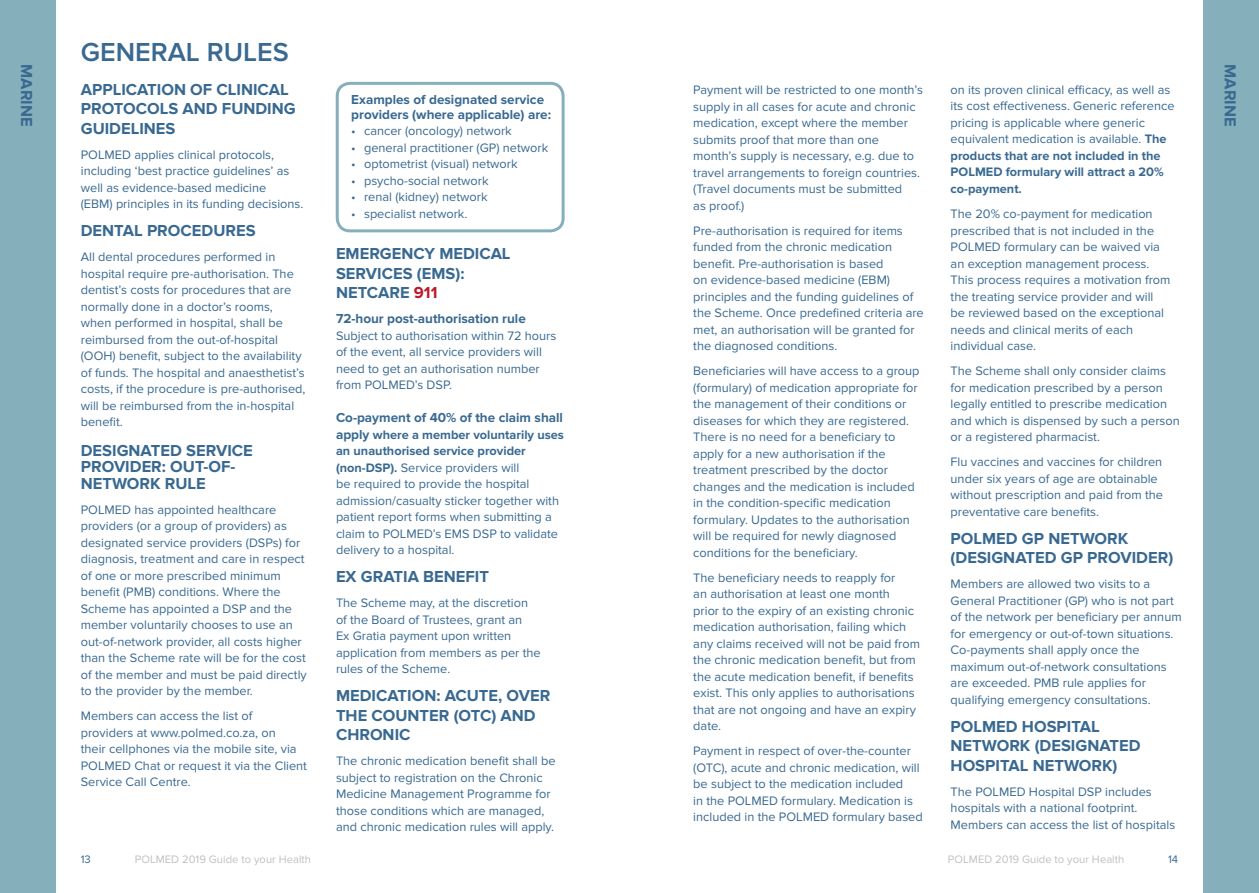
<style>
.page{position:relative;width:1259px;height:893px;background:#fff}
.page>*{position:absolute;margin:0;border:0;box-sizing:border-box;transform-origin:0 0}
.t1{font:600 27px "Proxima Nova";color:#396991}
.t2{font:700 16.5px/19.5px "Proxima Nova";color:#396991}
.t3{font:700 13.5px/15px "Proxima Nova";color:#396991}
.t4{font:12.75px/16.5px "Proxima Nova";color:#396991}
.t5{font:11.25px "Proxima Nova";color:#c0c0c0}
.t6{font:11.25px "Proxima Nova";color:#396991}
.s1{font-weight:700}
.s2{color:#bd182b}
.s3{font-weight:700;font-size:13.5px}
</style>
<div class="page">
<div style="left:1203px;top:0;width:56px;height:893px;background:#86afbc"></div>
<div style="left:0;top:0;width:55px;height:893px;background:#86afbc"></div>
<div style="left:336px;top:82px;width:228px;height:150px;border:3px solid #86afbc;border-radius:13px"></div>
<h1 class="t1" style="left:81px;top:36px;width:209px">GENERAL RULES</h1>
<p class="t2" style="left:36px;top:64px;width:64px;rotate:90deg">MARINE</p>
<p class="t2" style="left:1239px;top:64px;width:64px;rotate:90deg">MARINE</p>
<p class="t2" style="left:81px;top:80px;width:216px">APPLICATION OF CLINICAL<br>PROTOCOLS AND FUNDING<br>GUIDELINES</p>
<p class="t4" style="left:81px;top:147px;width:224px">POLMED applies clinical protocols, including ‘best practice guidelines’ as well as evidence-based medicine<br>(EBM) principles in its funding decisions.</p>
<p class="t2" style="left:81px;top:222px;width:176px">DENTAL PROCEDURES</p>
<p class="t4" style="left:81px;top:249px;width:226px">All dental procedures performed in hospital require pre-authorisation. The dentist’s costs for procedures that are normally done in a doctor’s rooms, when performed in hospital, shall be reimbursed from the out-of-hospital (OOH) benefit, subject to the availability of funds. The hospital and anaesthetist’s costs, if the procedure is pre-authorised, will be reimbursed from the in-hospital benefit.</p>
<p class="t2" style="left:81px;top:442px;width:174px;line-height:16.5px">DESIGNATED SERVICE<br>PROVIDER: OUT-OF-<br>NETWORK RULE</p>
<p class="t4" style="left:81px;top:501px;width:227px">POLMED has appointed healthcare providers (or a group of providers) as designated service providers (DSPs) for diagnosis, treatment and care in respect of one or more prescribed minimum benefit (PMB) conditions. Where the Scheme has appointed a DSP and the member voluntarily chooses to use an out-of-network provider, all costs higher than the Scheme rate will be for the cost of the member and must be paid directly to the provider by the member.</p>
<p class="t4" style="left:81px;top:708px;width:228px">Members can access the list of providers at www.polmed.co.za, on<br>their cellphones via the mobile site, via POLMED Chat or request it via the Client Service Call Centre.</p>
<p class="t4" style="left:950px;top:82px;width:225px">on its proven clinical efficacy, as well as its cost effectiveness. Generic reference pricing is applicable where generic equivalent medication is available. <span class="s1">The products that are not included in the POLMED formulary will attract a 20% co-payment.</span></p>
<p class="t4" style="left:950px;top:206px;width:221px">The 20% co-payment for medication prescribed that is not included in the POLMED formulary can be waived via an exception management process.<br>This process requires a motivation from the treating service provider and will be reviewed based on the exceptional needs and clinical merits of each individual case.</p>
<p class="t4" style="left:950px;top:363px;width:231px">The Scheme shall only consider claims for medication prescribed by a person legally entitled to prescribe medication and which is dispensed by such a person or a registered pharmacist.</p>
<p class="t4" style="left:950px;top:454px;width:214px">Flu vaccines and vaccines for children under six years of age are obtainable without prescription and paid from the preventative care benefits.</p>
<p class="t2" style="left:950px;top:529px;width:224px">POLMED GP NETWORK (DESIGNATED GP PROVIDER)</p>
<p class="t4" style="left:950px;top:576px;width:232px">Members are allowed two visits to a General Practitioner (GP) who is not part of the network per beneficiary per annum for emergency or out-of-town situations.<br>Co-payments shall apply once the maximum out-of-network consultations are exceeded. PMB rule applies for qualifying emergency consultations.</p>
<p class="t2" style="left:950px;top:717px;width:192px">POLMED HOSPITAL<br>NETWORK (DESIGNATED<br>HOSPITAL NETWORK)</p>
<p class="t4" style="left:950px;top:783px;width:226px">The POLMED Hospital DSP includes hospitals with a national footprint.<br>Members can access the list of hospitals</p>
<p class="t4" style="left:693px;top:82px;width:231px">Payment will be restricted to one month’s supply in all cases for acute and chronic medication, except where the member submits proof that more than one month’s supply is necessary, e.g. due to travel arrangements to foreign countries. (Travel documents must be submitted<br>as proof.)</p>
<p class="t4" style="left:693px;top:222px;width:232px">Pre-authorisation is required for items funded from the chronic medication benefit. Pre-authorisation is based<br>on evidence-based medicine (EBM) principles and the funding guidelines of the Scheme. Once predefined criteria are met, an authorisation will be granted for the diagnosed conditions.</p>
<p class="t4" style="left:693px;top:363px;width:228px">Beneficiaries will have access to a group (formulary) of medication appropriate for the management of their conditions or diseases for which they are registered.<br>There is no need for a beneficiary to apply for a new authorisation if the treatment prescribed by the doctor changes and the medication is included in the condition-specific medication formulary. Updates to the authorisation will be required for newly diagnosed conditions for the beneficiary.</p>
<p class="t4" style="left:693px;top:569px;width:228px">The beneficiary needs to reapply for<br>an authorisation at least one month<br>prior to the expiry of an existing chronic medication authorisation, failing which any claims received will not be paid from the chronic medication benefit, but from the acute medication benefit, if benefits exist. This only applies to authorisations that are not ongoing and have an expiry date.</p>
<p class="t4" style="left:693px;top:743px;width:231px">Payment in respect of over-the-counter (OTC), acute and chronic medication, will be subject to the medication included<br>in the POLMED formulary. Medication is included in the POLMED formulary based</p>
<p class="t3" style="left:351px;top:92px;width:201px">Examples of designated service providers (where applicable) are:</p>
<p class="t4" style="left:351px;top:123px;width:162px">• cancer (oncology) network</p>
<p class="t4" style="left:351px;top:139px;width:198px">• general practitioner (GP) network</p>
<p class="t4" style="left:351px;top:156px;width:168px">• optometrist (visual) network</p>
<p class="t4" style="left:351px;top:172px;width:139px">• psycho-social network</p>
<p class="t4" style="left:351px;top:189px;width:138px">• renal (kidney) network</p>
<p class="t4" style="left:351px;top:205px;width:118px">• specialist network.</p>
<p class="t2" style="left:336px;top:245px;width:176px">EMERGENCY MEDICAL<br>SERVICES (EMS):<br>NETCARE <span class="s2">911</span></p>
<p class="t3" style="left:336px;top:312px;width:191px">72-hour post-authorisation rule</p>
<p class="t4" style="left:336px;top:328px;width:222px">Subject to authorisation within 72 hours of the event, all service providers will need to get an authorisation number from POLMED’s DSP.</p>
<p class="t3" style="left:336px;top:411px;width:228px">Co-payment of 40% of the claim shall</p>
<p class="t4" style="left:336px;top:427px;width:229px"><span class="s3">apply</span> <span class="s1">where a member voluntarily uses an unauthorised service provider (non-DSP).</span> Service providers will<br>be required to provide the hospital admission/casualty sticker together with patient report forms when submitting a claim to POLMED’s EMS DSP to validate delivery to a hospital.</p>
<p class="t2" style="left:336px;top:568px;width:154px">EX GRATIA BENEFIT</p>
<p class="t4" style="left:336px;top:595px;width:206px">The Scheme may, at the discretion of the Board of Trustees, grant an<br>Ex Gratia payment upon written application from members as per the rules of the Scheme.</p>
<p class="t2" style="left:336px;top:687px;width:216px">MEDICATION: ACUTE, OVER<br>THE COUNTER (OTC) AND<br>CHRONIC</p>
<p class="t4" style="left:336px;top:753px;width:221px">The chronic medication benefit shall be subject to registration on the Chronic Medicine Management Programme for those conditions which are managed, and chronic medication rules will apply.</p>
<p class="t6" style="left:81px;top:853px;width:12px">13</p>
<p class="t5" style="left:135px;top:853px;width:178px">POLMED 2019 Guide to your Health</p>
<p class="t5" style="left:948px;top:853px;width:178px">POLMED 2019 Guide to your Health</p>
<p class="t6" style="left:1168px;top:853px;width:12px">14</p>
</div>
